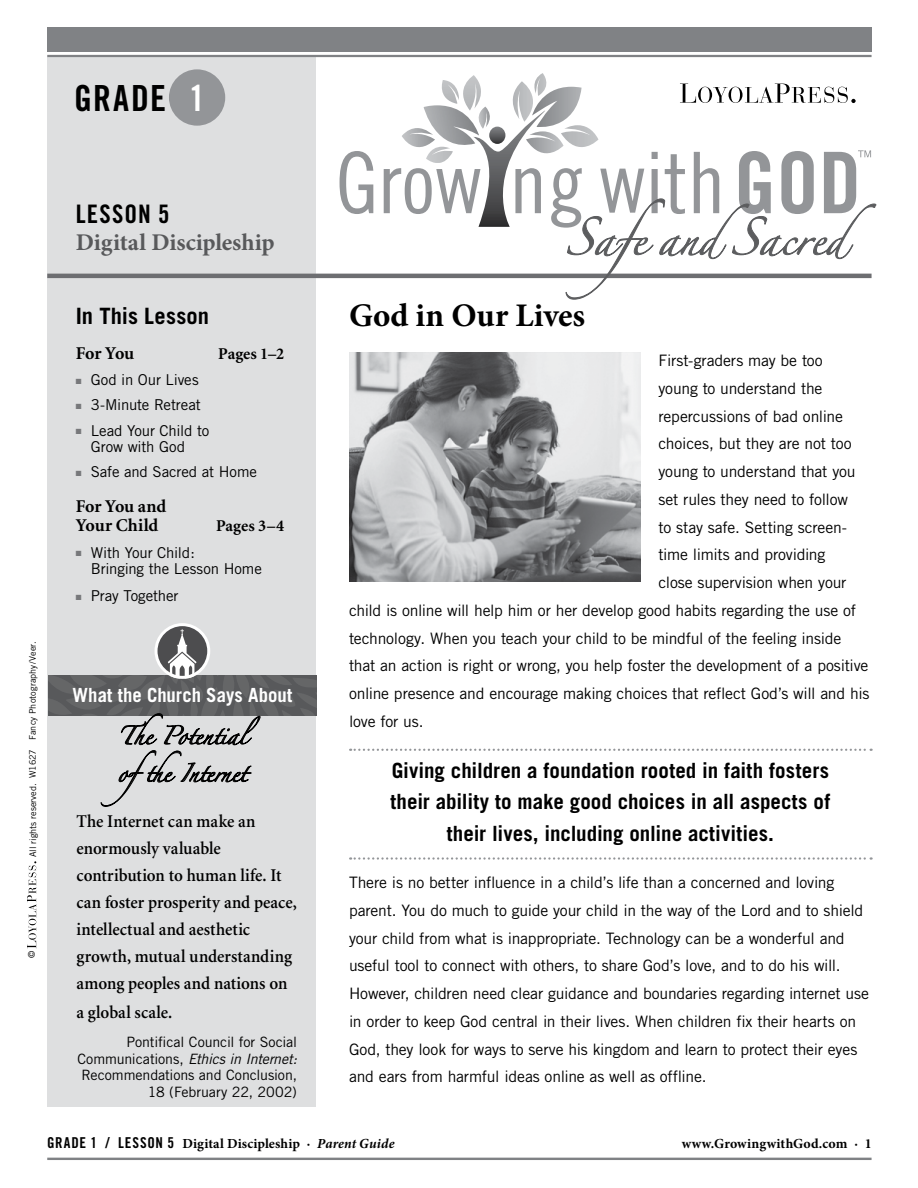
<style>
.page{position:relative;width:918px;height:1188px;background:#fff}
.page>*{position:absolute;margin:0;border:0;box-sizing:border-box;transform-origin:0 0}
.t1{font:36px "Trade Gothic Bold Cond Twenty";letter-spacing:.04em;color:#000}
.t2{font:700 33px "Minion Pro";color:#000}
.t3{font:25.5px "Trade Gothic Bold Cond Twenty";letter-spacing:.05em;color:#000}
.t4{font:700 24px "Minion Pro";letter-spacing:-.005em;color:#58595b}
.t5{font:700 22.5px "Trade Gothic";letter-spacing:.005em;color:#000}
.t6{font:700 21px/31.5px "Trade Gothic";color:#000;text-align:center}
.t7{font:700 19.5px "Trade Gothic";letter-spacing:.005em;color:#fff;scale:.96 1}
.t8{font:600 18px/27.2px "Minion";color:#000;scale:.95 1}
.t9{font:700 18px/19.5px "Minion";letter-spacing:-.01em;color:#000}
.t10{font:16.5px "Zapfino";letter-spacing:-.015em;color:#000}
.t11{font:700 16.5px "Minion";color:#000}
.t12{font:15.75px/27.8px "Trade Gothic";letter-spacing:-.01em;color:#000}
.t13{font:15px/16.5px "Trade Gothic";letter-spacing:-.01em;color:#000}
.t14{font:14.25px/16.5px "Trade Gothic";letter-spacing:-.01em;color:#000;text-align:right}
.t15{font:700 13.8px "Minion Pro";letter-spacing:.01em;color:#000}
.t16{font:9.15px "Trade Gothic";color:#000}
.t17{font:9px "Trade Gothic";letter-spacing:.01em;color:#000}
.s1{color:#fff}
.s2{font-size:9.15px}
.s3{color:#77787b}
.s4{font-style:italic}
.s5{font-family:"Trade Gothic Bold Cond Twenty";font-weight:400;font-size:15px}
</style>
<div class="page">
<div style="left:47px;top:57px;width:269px;height:1050px;background:#dedfe0"></div>
<hr style="left:47px;top:55px;width:825px;height:2px;background:#808285">
<div style="left:47px;top:27px;width:825px;height:24px;background:#808285"></div>
<hr style="left:47px;top:1158px;width:825px;height:2px;background:#808285">
<hr style="left:47px;top:274px;width:825px;height:4px;background:#6d6e71">
<img style="left:479px;top:122px;width:53px;height:28px">
<img style="left:424px;top:105px;width:55px;height:42px">
<img style="left:532px;top:87px;width:50px;height:40px">
<img style="left:477px;top:107px;width:17px;height:22px">
<img style="left:461px;top:75px;width:23px;height:36px">
<img style="left:442px;top:80px;width:17px;height:24px">
<img style="left:402px;top:128px;width:33px;height:19px">
<img style="left:432px;top:147px;width:18px;height:3px">
<img style="left:489px;top:127px;width:16px;height:17px">
<img style="left:512px;top:81px;width:25px;height:41px">
<img style="left:532px;top:73px;width:17px;height:23px">
<img style="left:561px;top:125px;width:37px;height:22px">
<img style="left:526px;top:131px;width:38px;height:19px">
<svg style="left:680px;top:84px;width:176px;height:19px"></svg>
<svg style="left:340px;top:150px;width:536px;height:149px"></svg>
<div style="left:169px;top:69px;width:56px;height:57px;background:#939598;border-radius:50%"></div>
<svg style="left:27px;top:861px;width:9px;height:87px"></svg>
<svg style="left:350px;top:749px;width:522px;height:2px"></svg>
<svg style="left:350px;top:857px;width:522px;height:3px"></svg>
<div style="left:155px;top:623px;width:55px;height:56px;border:3px solid #fff;border-radius:50%"></div>
<svg style="left:48px;top:629px;width:269px;height:178px"></svg>
<img style="left:349px;top:353px;width:291px;height:228px">
<h1 class="t1" style="left:74px;top:76px;width:132px">GRADE <span class="s1">1</span></h1>
<h3 class="t3" style="left:76px;top:199px;width:95px">LESSON 5</h3>
<h3 class="t4" style="left:76px;top:228px;width:200px">Digital Discipleship</h3>
<p class="t17" style="left:27px;top:857px;width:217px;rotate:-90deg"><span class="s2">All rights reserved.</span> W1627 Fancy Photography/Veer.</p>
<p class="t16" style="left:26px;top:958px;width:9px;rotate:-90deg">©</p>
<h3 class="t5" style="left:76px;top:302px;width:135px">In This Lesson</h3>
<p class="t9" style="left:76px;top:344px;width:60px">For You</p>
<p class="t11" style="left:218px;top:345px;width:68px">Pages 1–2</p>
<p class="t13" style="left:76px;top:372px;width:124px"><span class="s3">■</span> God in Our Lives</p>
<p class="t13" style="left:76px;top:397px;width:127px"><span class="s3">■</span> 3-Minute Retreat</p>
<p class="t13" style="left:91px;top:422px;width:120px;text-indent:-15px"><span class="s3">■</span> Lead Your Child to<br>Grow with God</p>
<p class="t13" style="left:76px;top:464px;width:183px"><span class="s3">■</span> Safe and Sacred at Home</p>
<p class="t9" style="left:76px;top:497px;width:92px">For You and<br>Your Child</p>
<p class="t11" style="left:216px;top:518px;width:70px">Pages 3–4</p>
<p class="t13" style="left:91px;top:544px;width:173px;text-indent:-15px"><span class="s3">■</span> With Your Child:<br>Bringing the Lesson Home</p>
<p class="t13" style="left:76px;top:587px;width:104px"><span class="s3">■</span> Pray Together</p>
<p class="t7" style="left:73px;top:683px;width:230px">What the Church Says About</p>
<p class="t10" style="left:118px;top:729px;width:144px">The Potential</p>
<p class="t10" style="left:117px;top:766px;width:132px">ofthe Internet</p>
<p class="t8" style="left:76px;top:808px;width:234px">The Internet can make an enormously valuable contribution to human life. It can foster prosperity and peace, intellectual and aesthetic growth, mutual understanding among peoples and nations on a global scale.</p>
<p class="t14" style="left:77px;top:1034px;width:221px">Pontifical Council for Social<br>Communications, <span class="s4">Ethics in Internet:<br></span>Recommendations and Conclusion,<br>18 (February 22, 2002)</p>
<h2 class="t2" style="left:349px;top:296px;width:238px">God in Our Lives</h2>
<p class="t12" style="left:658px;top:346px;width:166px">First-graders may be too</p>
<p class="t12" style="left:658px;top:374px;width:166px">young to understand the</p>
<p class="t12" style="left:658px;top:402px;width:186px">repercussions of bad online</p>
<p class="t12" style="left:658px;top:430px;width:195px">choices, but they are not too</p>
<p class="t12" style="left:658px;top:457px;width:199px">young to understand that you</p>
<p class="t12" style="left:658px;top:485px;width:191px">set rules they need to follow</p>
<p class="t12" style="left:658px;top:513px;width:190px">to stay safe. Setting screen-</p>
<p class="t12" style="left:658px;top:541px;width:168px">time limits and providing</p>
<p class="t12" style="left:658px;top:568px;width:190px">close supervision when your</p>
<p class="t12" style="left:349px;top:596px;width:509px">child is online will help him or her develop good habits regarding the use of</p>
<p class="t12" style="left:349px;top:624px;width:494px">technology. When you teach your child to be mindful of the feeling inside</p>
<p class="t12" style="left:349px;top:652px;width:521px">that an action is right or wrong, you help foster the development of a positive</p>
<p class="t12" style="left:349px;top:679px;width:522px">online presence and encourage making choices that reflect God’s will and his</p>
<p class="t12" style="left:349px;top:707px;width:76px">love for us.</p>
<h3 class="t6" style="left:391px;top:754px;width:441px">Giving children a foundation rooted in faith fosters their ability to make good choices in all aspects of their lives, including online activities.</h3>
<p class="t12" style="left:349px;top:868px;width:522px">There is no better influence in a child’s life than a concerned and loving parent. You do much to guide your child in the way of the Lord and to shield your child from what is inappropriate. Technology can be a wonderful and useful tool to connect with others, to share God’s love, and to do his will.<br>However, children need clear guidance and boundaries regarding internet use in order to keep God central in their lives. When children fix their hearts on God, they look for ways to serve his kingdom and learn to protect their eyes and ears from harmful ideas online as well as offline.</p>
<p class="t15" style="left:47px;top:1135px;width:349px"><span class="s5">GRADE 1 / LESSON 5</span> Digital Discipleship · <span class="s4">Parent Guide</span></p>
<p class="t15" style="left:682px;top:1135px;width:191px">www.GrowingwithGod.com · 1</p>
</div>
